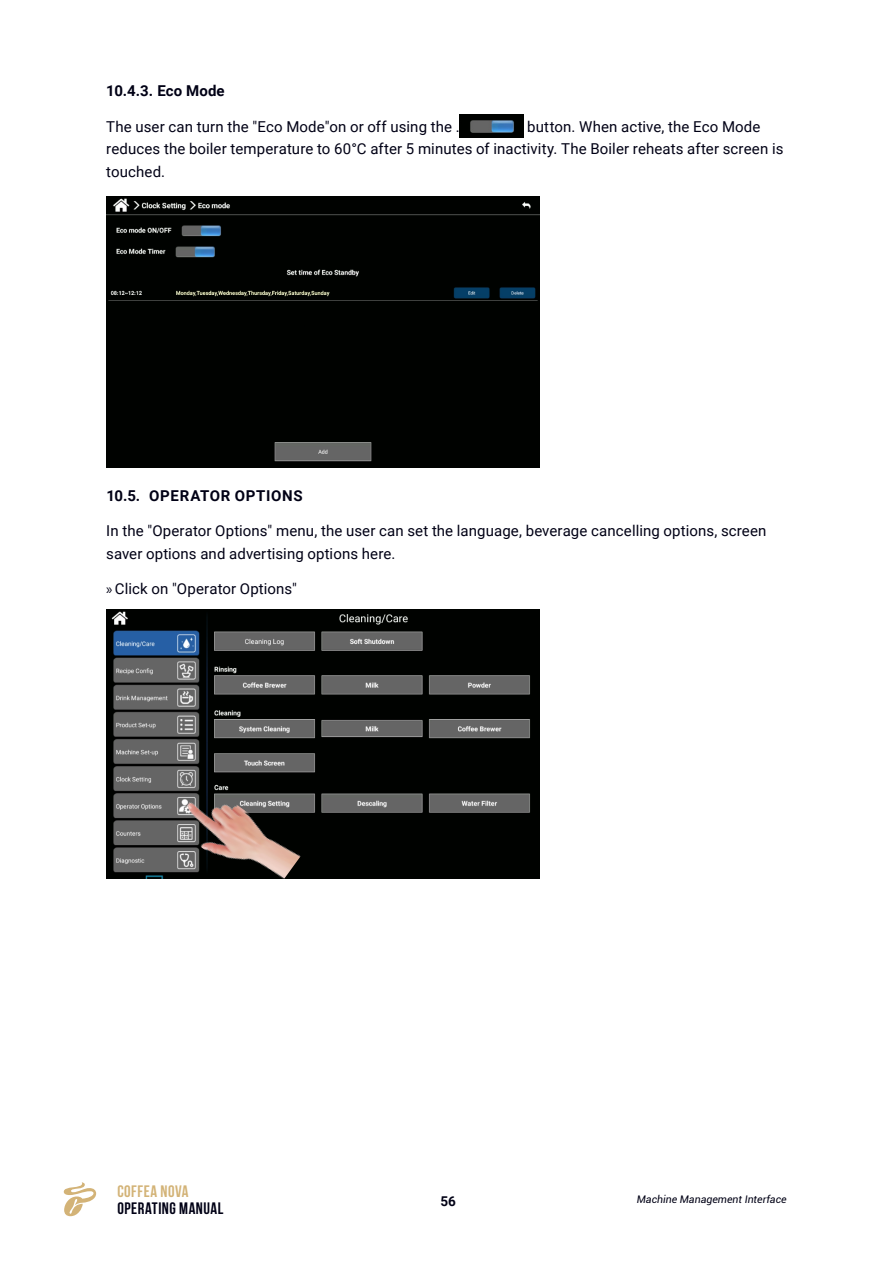
<style>
.page{position:relative;width:893px;height:1263px;background:#fff}
.page>*{position:absolute;margin:0;border:0;box-sizing:border-box;transform-origin:0 0}
.t1{font:700 16.5px "Bebas Neue";letter-spacing:.03em;color:#000015}
.t2{font:700 16.5px "Bebas Neue";letter-spacing:.03em;color:#d3b377}
.Fliesstext{font:15px/22.5px "Roboto";letter-spacing:.01em;color:#000015}
.t3{font:700 15px "Roboto";letter-spacing:.04em;color:#000015}
.t4{font:700 15px "Roboto";letter-spacing:.01em;color:#000015}
.t5{font:700 13.5px "Roboto";color:#000015}
.t6{font:italic 10.5px "Roboto";color:#000015}
.s1{font-family:"Myriad Pro"}
</style>
<div class="page">
<svg style="left:64px;top:1182px;width:32px;height:34px"></svg>
<img style="left:460px;top:114px;width:63px;height:23px">
<div style="left:106px;top:197px;width:433px;height:270px;background:#000200"></div>
<img style="left:106px;top:609px;width:433px;height:270px">
<img style="left:172px;top:781px;width:131px;height:98px">
<p class="t4" style="left:106px;top:80px;width:120px">10.4.3. Eco Mode</p>
<p class="Fliesstext" style="left:106px;top:114px;width:355px">The user can turn the "Eco Mode"on or off using the .</p>
<p class="Fliesstext" style="left:106px;top:114px;width:679px;text-indent:421px">button. When active, the Eco Mode reduces the boiler temperature to 60°C after 5 minutes of inactivity. The Boiler reheats after screen is touched.</p>
<p class="t3" style="left:107px;top:485px;width:198px">10.5. OPERATOR OPTIONS</p>
<p class="Fliesstext" style="left:106px;top:519px;width:662px">In the "Operator Options" menu, the user can set the language, beverage cancelling options, screen saver options and advertising options here.</p>
<p class="Fliesstext" style="left:106px;top:577px;width:192px"><span class="s1">»</span>Click on "Operator Options"</p>
<p class="t2" style="left:117px;top:1182px;width:73px">COFFEA NOVA</p>
<p class="t1" style="left:117px;top:1199px;width:107px">OPERATING MANUAL</p>
<p class="t5" style="left:440px;top:1192px;width:17px">56</p>
<p class="t6" style="left:637px;top:1192px;width:151px">Machine Management Interface</p>
</div>
